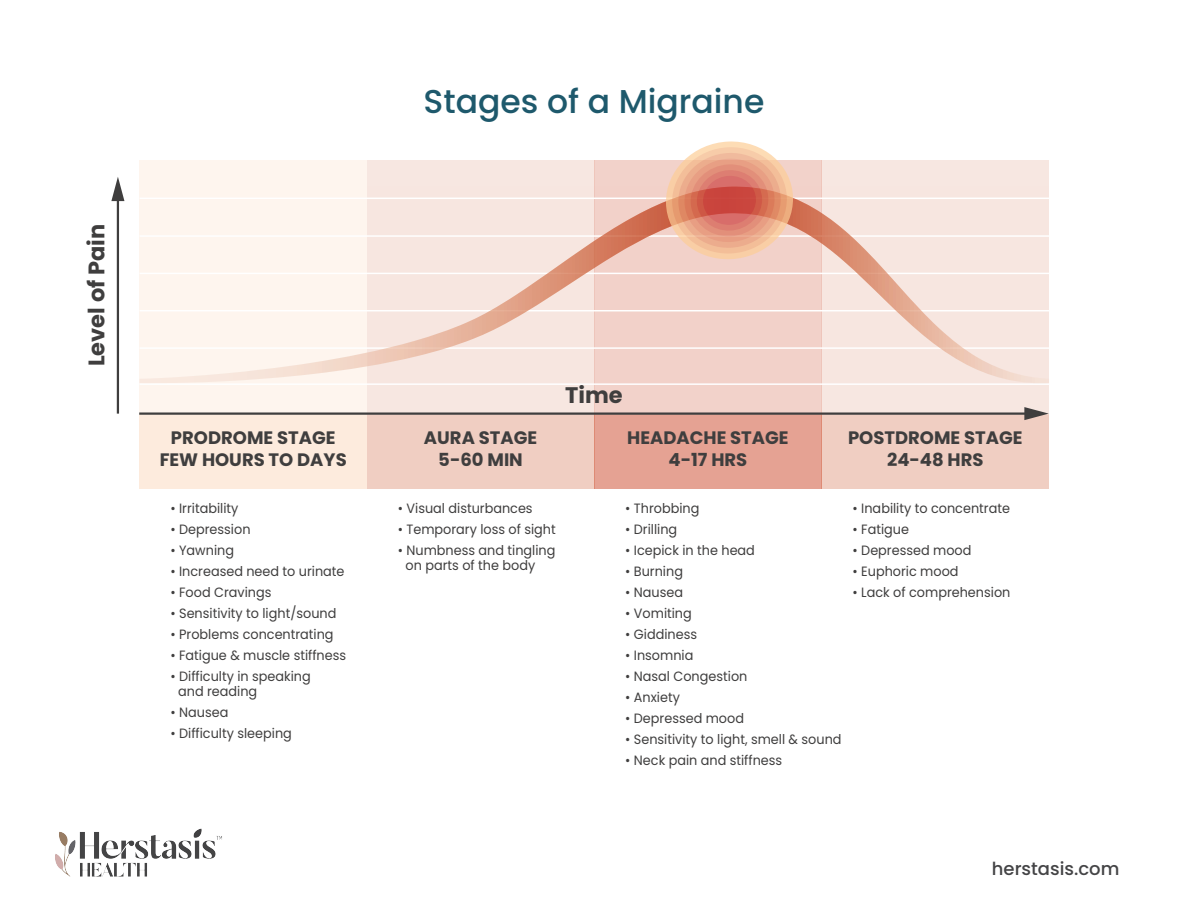
<style>
.page{position:relative;width:1188px;height:918px;background:#fff}
.page>*{position:absolute;margin:0;border:0;box-sizing:border-box;transform-origin:0 0}
.t1{font:500 33px "Poppins";color:#1e596c}
.t2{font:700 22.5px "Poppins";color:#3f3e3e}
.t3{font:700 18px/21.6px "Poppins";color:#3f3e3e;text-align:center}
.t4{font:500 18px "Poppins";color:#444446}
.t5{font:13.5px/15px "Poppins";color:#3f3e3e;scale:.95 1}
</style>
<div class="page">
<div style="left:822px;top:161px;width:227px;height:328px;background:#f0cec2"></div>
<div style="left:367px;top:161px;width:227px;height:328px;background:#f0cec2"></div>
<div style="left:140px;top:161px;width:227px;height:328px;background:#fdebdd"></div>
<div style="left:594px;top:161px;width:228px;height:328px;background:#e5a293"></div>
<svg style="left:139px;top:141px;width:910px;height:271px"></svg>
<hr style="left:117px;top:197px;width:2px;height:217px;background:#3f3e3e">
<svg style="left:111px;top:177px;width:13px;height:24px"></svg>
<hr style="left:139px;top:412px;width:890px;height:3px;background:#3f3e3e">
<svg style="left:1024px;top:407px;width:25px;height:13px"></svg>
<img style="left:55px;top:828px;width:167px;height:49px">
<hr style="left:140px;top:383px;width:909px;height:2px;background:#fff">
<svg style="left:140px;top:187px;width:909px;height:196px;background:#f6e1d9"></svg>
<svg style="left:666px;top:142px;width:127px;height:117px"></svg>
<h2 class="t2" style="left:83px;top:366px;width:144px;rotate:-90deg">Level of Pain</h2>
<h1 class="t1" style="left:424px;top:82px;width:342px">Stages of a Migraine</h1>
<h3 class="t3" style="left:160px;top:427px;width:189px">PRODROME STAGE<br>FEW HOURS TO DAYS</h3>
<p class="t5" style="left:170px;top:501px;width:73px">• Irritability</p>
<p class="t5" style="left:170px;top:522px;width:86px">• Depression</p>
<p class="t5" style="left:170px;top:543px;width:68px">• Yawning</p>
<p class="t5" style="left:170px;top:564px;width:185px">• Increased need to urinate</p>
<p class="t5" style="left:170px;top:585px;width:108px">• Food Cravings</p>
<p class="t5" style="left:170px;top:606px;width:176px">• Sensitivity to light/sound</p>
<p class="t5" style="left:170px;top:627px;width:173px">• Problems concentrating</p>
<p class="t5" style="left:170px;top:648px;width:187px">• Fatigue &amp; muscle stiffness</p>
<p class="t5" style="left:178px;top:669px;width:141px;text-indent:-8px">• Difficulty in speaking and reading</p>
<p class="t5" style="left:170px;top:705px;width:62px">• Nausea</p>
<p class="t5" style="left:170px;top:726px;width:129px">• Difficulty sleeping</p>
<h2 class="t2" style="left:565px;top:382px;width:59px">Time</h2>
<h3 class="t3" style="left:424px;top:427px;width:115px">AURA STAGE<br>5-60 MIN</h3>
<h3 class="t3" style="left:627px;top:427px;width:163px">HEADACHE STAGE<br>4-17 HRS</h3>
<h3 class="t3" style="left:848px;top:427px;width:176px">POSTDROME STAGE<br>24-48 HRS</h3>
<p class="t5" style="left:398px;top:501px;width:143px">• Visual disturbances</p>
<p class="t5" style="left:398px;top:522px;width:168px">• Temporary loss of sight</p>
<p class="t5" style="left:406px;top:543px;width:159px;text-indent:-8px">• Numbness and tingling on parts of the body</p>
<p class="t5" style="left:625px;top:501px;width:80px">• Throbbing</p>
<p class="t5" style="left:625px;top:522px;width:56px">• Drilling</p>
<p class="t5" style="left:625px;top:543px;width:138px">• Icepick in the head</p>
<p class="t5" style="left:625px;top:564px;width:62px">• Burning</p>
<p class="t5" style="left:625px;top:585px;width:62px">• Nausea</p>
<p class="t5" style="left:625px;top:606px;width:72px">• Vomiting</p>
<p class="t5" style="left:625px;top:627px;width:77px">• Giddiness</p>
<p class="t5" style="left:625px;top:648px;width:73px">• Insomnia</p>
<p class="t5" style="left:625px;top:669px;width:130px">• Nasal Congestion</p>
<p class="t5" style="left:625px;top:690px;width:59px">• Anxiety</p>
<p class="t5" style="left:625px;top:711px;width:127px">• Depressed mood</p>
<p class="t5" style="left:625px;top:732px;width:229px">• Sensitivity to light, smell &amp; sound</p>
<p class="t5" style="left:625px;top:753px;width:167px">• Neck pain and stiffness</p>
<p class="t5" style="left:853px;top:501px;width:167px">• Inability to concentrate</p>
<p class="t5" style="left:853px;top:522px;width:61px">• Fatigue</p>
<p class="t5" style="left:853px;top:543px;width:127px">• Depressed mood</p>
<p class="t5" style="left:853px;top:564px;width:113px">• Euphoric mood</p>
<p class="t5" style="left:853px;top:585px;width:168px">• Lack of comprehension</p>
<h3 class="t4" style="left:992px;top:858px;width:129px">herstasis.com</h3>
</div>
